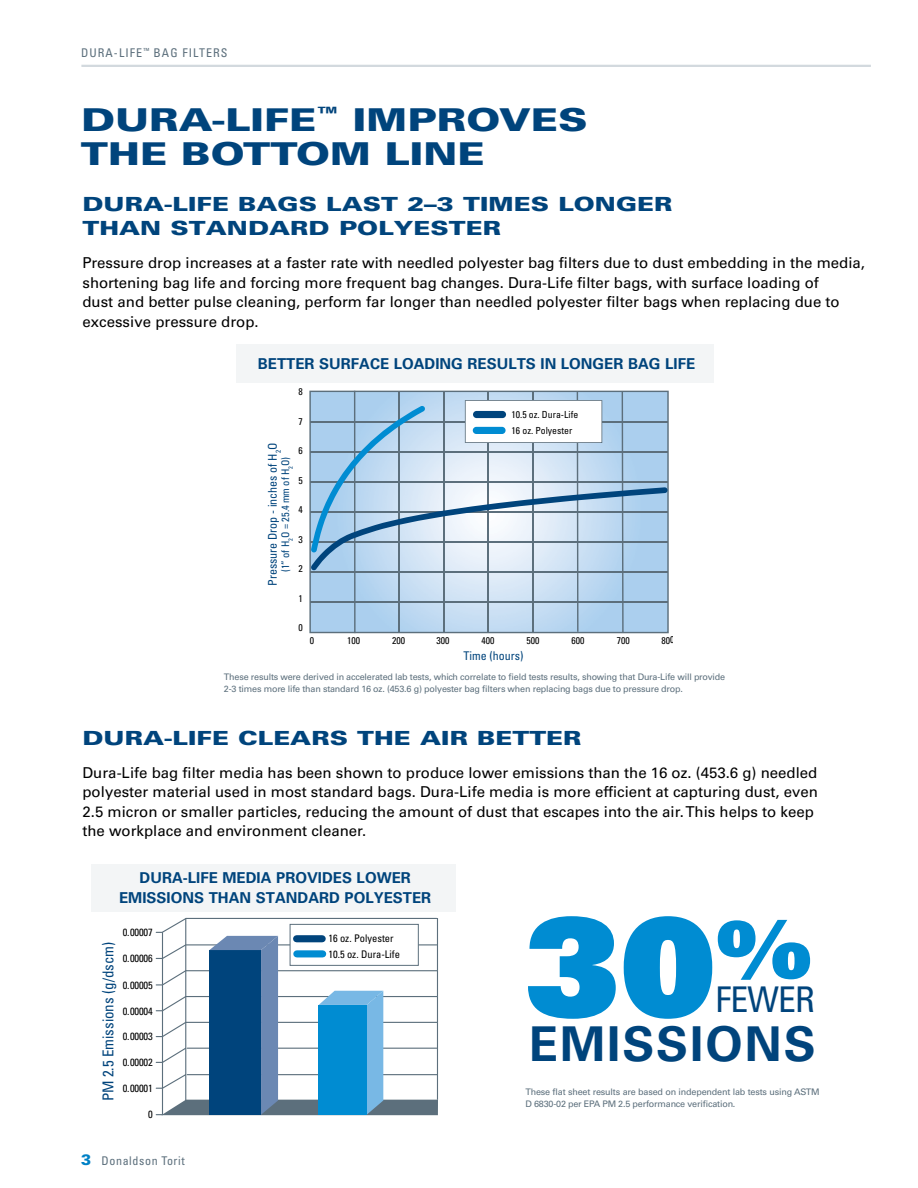
<style>
.page{position:relative;width:918px;height:1188px;background:#fff}
.page>*{position:absolute;margin:0;border:0;box-sizing:border-box;transform-origin:0 0}
.t1{font:135px "Univers LT Std X Black";color:#008cd2}
.t2{font:700 48px "Univers LT Std";letter-spacing:.04em;color:#00447c}
.t3{font:condensed 35.4px "Univers LT Std";color:#00447c}
.t4{font:900 31.5px/34.5px "Univers LT Std";color:#00447c;scale:1.3 1}
.t5{font:900 19.5px/24px "Univers LT Std";color:#00447c;scale:1.3 1}
.t6{font:15px/19.5px "Univers LT Std";color:#000}
.t7{font:700 15px "Univers LT Std";color:#00447c}
.t8{font:condensed 15px "Univers LT Std";color:#00447c}
.t9{font:condensed 12px "Univers LT Std";color:#00447c}
.t10{font:condensed 12px "Univers LT Std";letter-spacing:.09em;color:#5c6f7c}
.t11{font:condensed 10.5px/15px "Univers LT Std";letter-spacing:-.01em;color:#000}
.t12{font:condensed 10.5px "Univers LT Std";color:#00447c}
.t13{font:condensed 9.75px/16.4px "Univers LT Std";color:#000}
.t14{font:9px/12px "Univers LT Std";letter-spacing:-.02em;color:#5c6f7c}
.s1{font-weight:900;font-stretch:normal;font-size:15px;color:#0081c6}
</style>
<div class="page">
<div style="left:92px;top:864px;width:364px;height:47px;background:#f3f5f6"></div>
<svg style="left:156px;top:918px;width:282px;height:197px"></svg>
<hr style="left:185px;top:918px;width:1px;height:183px;background:#5c6f7c">
<div style="left:290px;top:924px;width:129px;height:42px;background:#fff;border:1px solid #5c6f7c"></div>
<div style="left:297px;top:950px;width:26px;height:7px;background:#008cd2"></div>
<div style="left:297px;top:935px;width:25px;height:7px;background:#00447c"></div>
<div style="left:237px;top:344px;width:477px;height:39px;background:#f3f5f6"></div>
<hr style="left:354px;top:391px;width:2px;height:242px;background:#5c6f7c">
<hr style="left:399px;top:391px;width:1px;height:242px;background:#5c6f7c">
<hr style="left:443px;top:391px;width:2px;height:242px;background:#5c6f7c">
<hr style="left:488px;top:391px;width:1px;height:241px;background:#5c6f7c">
<hr style="left:310px;top:602px;width:358px;height:1px;background:#5c6f7c">
<hr style="left:310px;top:572px;width:358px;height:1px;background:#5c6f7c">
<hr style="left:310px;top:541px;width:358px;height:2px;background:#5c6f7c">
<hr style="left:310px;top:511px;width:358px;height:2px;background:#5c6f7c">
<hr style="left:310px;top:451px;width:358px;height:1px;background:#5c6f7c">
<hr style="left:310px;top:481px;width:358px;height:2px;background:#5c6f7c">
<hr style="left:310px;top:421px;width:357px;height:1px;background:#5c6f7c">
<svg style="left:311px;top:392px;width:357px;height:241px;background:#b8d1e6"></svg>
<div style="left:473px;top:411px;width:33px;height:7px;background:#00447c;border-radius:4px"></div>
<div style="left:473px;top:427px;width:33px;height:7px;background:#008cd2;border-radius:4px"></div>
<hr style="left:81px;top:65px;width:790px;height:2px;background:#d2d9de">
<p class="t10" style="left:81px;top:45px;width:148px">Dura-Life<sup>™</sup> bag filters</p>
<h3 class="t4" style="left:81px;top:102px;width:391px">DURA-LIFE<sup>™</sup> IMPROVES<br>THE BOTTOM LINE</h3>
<h3 class="t5" style="left:82px;top:192px;width:455px">DURA-LIFE BAGS LAST 2–3 TIMES LONGER<br>THAN STANDARD POLYESTER</h3>
<p class="t6" style="left:82px;top:253px;width:784px">Pressure drop increases at a faster rate with needled polyester bag filters due to dust embedding in the media, shortening bag life and forcing more frequent bag changes. Dura-Life filter bags, with surface loading of<br>dust and better pulse cleaning, perform far longer than needled polyester filter bags when replacing due to excessive pressure drop.</p>
<p class="t7" style="left:258px;top:355px;width:113px">BETTER SURFACE</p>
<p class="t7" style="left:394px;top:355px;width:84px">LOADING RES</p>
<p class="t7" style="left:497px;top:355px;width:198px">ULTS IN LONGER BAG LIFE</p>
<p class="t13" style="left:299px;top:383px;width:6px">8</p>
<p class="t13" style="left:299px;top:413px;width:6px">7</p>
<p class="t13" style="left:299px;top:442px;width:6px">6</p>
<p class="t13" style="left:299px;top:472px;width:6px">5</p>
<p class="t13" style="left:299px;top:501px;width:6px">4</p>
<p class="t13" style="left:299px;top:531px;width:6px">3</p>
<p class="t13" style="left:299px;top:561px;width:6px">2</p>
<p class="t13" style="left:299px;top:590px;width:6px">1</p>
<p class="t13" style="left:299px;top:620px;width:6px">0</p>
<p class="t9" style="left:265px;top:586px;width:143px;rotate:-90deg">Pressure Drop - inches of H O<sub>2</sub></p>
<p class="t12" style="left:279px;top:572px;width:117px;rotate:-90deg">(1” of H O<sub>2</sub> = 25.4 mm of H O<sub>2</sub> )</p>
<p class="t13" style="left:512px;top:406px;width:68px">10.5 oz. Dura-Life<br>16 oz. Polyester</p>
<p class="t13" style="left:310px;top:632px;width:6px">0</p>
<p class="t13" style="left:347px;top:632px;width:15px">100</p>
<p class="t13" style="left:392px;top:632px;width:15px">200</p>
<p class="t13" style="left:436px;top:632px;width:15px">300</p>
<p class="t13" style="left:482px;top:632px;width:15px">400</p>
<p class="t13" style="left:526px;top:632px;width:15px">500</p>
<p class="t13" style="left:572px;top:632px;width:15px">600</p>
<p class="t13" style="left:617px;top:632px;width:15px">700</p>
<p class="t13" style="left:662px;top:632px;width:15px">800</p>
<p class="t9" style="left:463px;top:648px;width:61px">Time (hours)</p>
<p class="t14" style="left:224px;top:671px;width:503px">These results were derived in accelerated lab tests, which correlate to field tests results, showing that Dura-Life will provide<br>2-3 times more life than standard 16 oz. (453.6 g) polyester bag filters when replacing bags due to pressure drop.</p>
<h3 class="t5" style="left:82px;top:725px;width:385px">DURA-LIFE CLEARS THE AIR BETTER</h3>
<p class="t6" style="left:82px;top:763px;width:737px">Dura-Life bag filter media has been shown to produce lower emissions than the 16 oz. (453.6 g) needled polyester material used in most standard bags. Dura-Life media is more efficient at capturing dust, even 2.5 micron or smaller particles, reducing the amount of dust that escapes into the air. This helps to keep the workplace and environment cleaner.</p>
<p class="t7" style="left:140px;top:869px;width:95px">DURA-LIFE MED</p>
<p class="t7" style="left:257px;top:869px;width:76px">IA PROVIDES</p>
<p class="t7" style="left:357px;top:869px;width:56px">LOWER</p>
<p class="t7" style="left:119px;top:889px;width:168px">EMISSIONS THAN STANDA</p>
<p class="t7" style="left:319px;top:889px;width:114px">RD POLYESTER</p>
<p class="t11" style="left:123px;top:925px;width:32px">0.00007</p>
<p class="t8" style="left:99px;top:1101px;width:161px;rotate:-90deg">PM 2.5 Emissions (g/dscm)</p>
<p class="t11" style="left:123px;top:951px;width:32px">0.00006</p>
<p class="t11" style="left:123px;top:978px;width:32px">0.00005</p>
<p class="t11" style="left:123px;top:1003px;width:32px">0.00004</p>
<p class="t11" style="left:123px;top:1029px;width:32px">0.00003</p>
<p class="t11" style="left:123px;top:1055px;width:32px">0.00002</p>
<p class="t11" style="left:123px;top:1081px;width:32px">0.00001</p>
<p class="t11" style="left:148px;top:1106px;width:6px">0</p>
<p class="t10" style="left:81px;top:1153px;width:105px"><span class="s1">3</span> Donaldson Torit</p>
<p class="t11" style="left:328px;top:931px;width:73px">16 oz. Polyester<br>10.5 oz. Dura-Life</p>
<h1 class="t1" style="left:525px;top:879px;width:192px">30</h1>
<h3 class="t3" style="left:715px;top:977px;width:101px">F<sup>%</sup>ewer</h3>
<h2 class="t2" style="left:529px;top:1016px;width:250px">EMISSIONS</h2>
<p class="t14" style="left:525px;top:1086px;width:296px">These flat sheet results are based on independent lab tests using ASTM<br>D 6830-02 per EPA PM 2.5 performance verification.</p>
</div>
